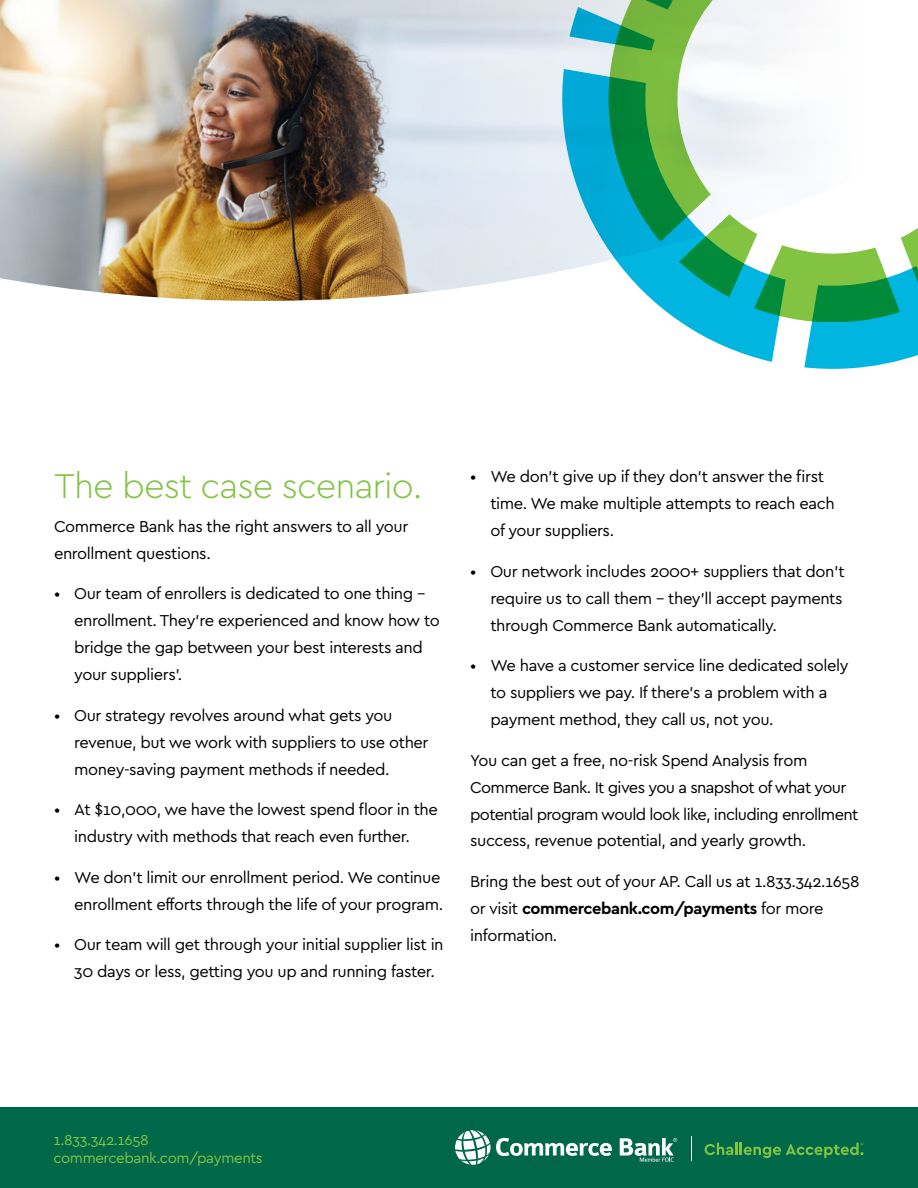
<style>
.page{position:relative;width:918px;height:1188px;background:#fff}
.page>*{position:absolute;margin:0;border:0;box-sizing:border-box;transform-origin:0 0}
.t1{font:300 36px "Cera";letter-spacing:-.025em;color:#82c341}
.t2{font:16.5px/27px "Cera";letter-spacing:-.025em;color:#000}
.t3{font:15px/18px "Cera";letter-spacing:-.025em;color:#82c341}
.s1{font-weight:700}
</style>
<div class="page">
<img style="left:0;top:0;width:563px;height:301px">
<div style="left:0;top:1107px;width:918px;height:81px;background:#006848"></div>
<svg style="left:455px;top:1130px;width:157px;height:35px"></svg>
<svg style="left:691px;top:1136px;width:1px;height:25px"></svg>
<svg style="left:620px;top:1138px;width:57px;height:24px"></svg>
<svg style="left:705px;top:1143px;width:158px;height:15px"></svg>
<svg style="left:563px;top:0;width:355px;height:368px"></svg>
<svg style="left:609px;top:0;width:309px;height:322px"></svg>
<h1 class="t1" style="left:54px;top:462px;width:370px">The best case scenario.</h1>
<p class="t2" style="left:54px;top:512px;width:356px">Commerce Bank has the right answers to all your enrollment questions.</p>
<p class="t2" style="left:74px;top:579px;width:367px;text-indent:-20px">• Our team of enrollers is dedicated to one thing – enrollment. They’re experienced and know how to bridge the gap between your best interests and your suppliers’.</p>
<p class="t2" style="left:74px;top:701px;width:356px;text-indent:-20px">• Our strategy revolves around what gets you revenue, but we work with suppliers to use other money-saving payment methods if needed.</p>
<p class="t2" style="left:54px;top:795px;width:385px;text-align:center">• At $10,000, we have the lowest spend floor in the industry with methods that reach even further.</p>
<p class="t2" style="left:54px;top:863px;width:391px;text-align:right">• We don’t limit our enrollment period. We continue enrollment efforts through the life of your program.</p>
<p class="t2" style="left:74px;top:930px;width:371px;text-indent:-20px">• Our team will get through your initial supplier list in<br>30 days or less, getting you up and running faster.</p>
<p class="t2" style="left:490px;top:462px;width:346px;text-indent:-20px">• We don’t give up if they don’t answer the first time. We make multiple attempts to reach each of your suppliers.</p>
<p class="t2" style="left:490px;top:557px;width:356px;text-indent:-20px">• Our network includes 2000+ suppliers that don’t require us to call them – they’ll accept payments through Commerce Bank automatically.</p>
<p class="t2" style="left:490px;top:651px;width:360px;text-indent:-20px">• We have a customer service line dedicated solely to suppliers we pay. If there’s a problem with a payment method, they call us, not you.</p>
<p class="t2" style="left:470px;top:746px;width:390px">You can get a free, no-risk Spend Analysis from Commerce Bank. It gives you a snapshot of what your potential program would look like, including enrollment success, revenue potential, and yearly growth.</p>
<p class="t2" style="left:470px;top:867px;width:391px">Bring the best out of your AP. Call us at 1.833.342.1658 or visit <span class="s1">commercebank.com/payments</span> for more information.</p>
<p class="t3" style="left:53px;top:1130px;width:211px">1.833.342.1658 commercebank.com/payments</p>
</div>
